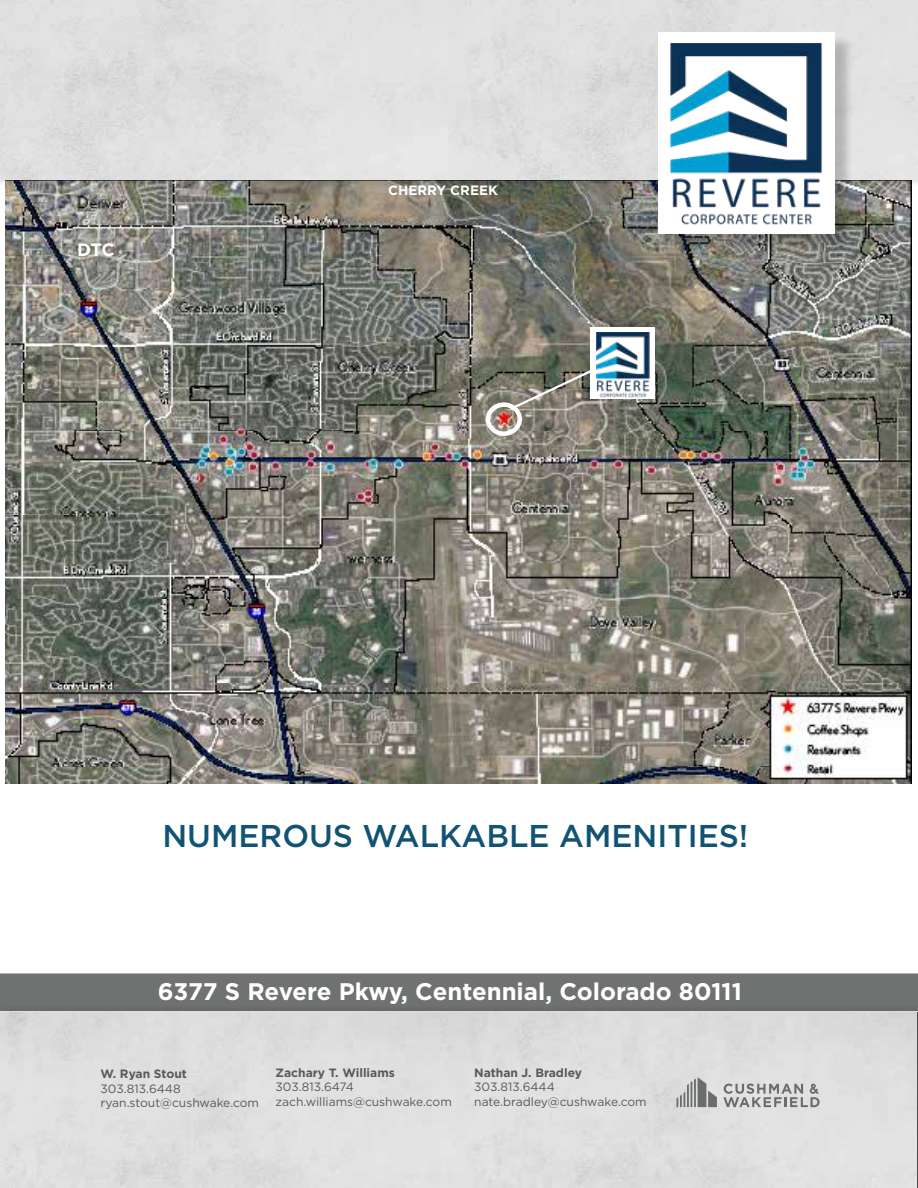
<style>
.page{position:relative;width:918px;height:1188px;background:#fff}
.page>*{position:absolute;margin:0;border:0;box-sizing:border-box;transform-origin:0 0}
.t1{font:500 31.5px "Gotham";color:#125374}
.t2{font:700 24px "Gotham";color:#fff}
.t3{font:700 18px "Gotham";color:#fff}
.t4{font:700 13.5px "Gotham";color:#fff}
.t5{font:12px/14.4px "Gotham";color:#58595b}
.t6{font:700 12px "Gotham";color:#58595b}
</style>
<div class="page">
<img style="left:6px;top:187px;width:906px;height:597px">
<div style="left:0;top:0;width:918px;height:187px;background:#000;opacity:.27"></div>
<div style="left:0;top:0;width:918px;height:179px;background:#e0e0e0"></div>
<div style="left:0;top:973px;width:918px;height:38px;background:#6f7271"></div>
<div style="left:661px;top:35px;width:193px;height:218px;background:#000;opacity:.21"></div>
<div style="left:658px;top:32px;width:177px;height:202px;background:#fff"></div>
<img style="left:671px;top:44px;width:247px;height:201px">
<div style="left:590px;top:327px;width:65px;height:72px;background:#fff"></div>
<img style="left:596px;top:333px;width:95px;height:70px">
<svg style="left:508px;top:367px;width:87px;height:45px;background:#858378"></svg>
<div style="left:486px;top:402px;width:36px;height:34px;border:4px solid #fff;border-radius:50%"></div>
<div style="left:0;top:1004px;width:918px;height:184px;background:#000;opacity:.27"></div>
<div style="left:0;top:1012px;width:917px;height:176px;background:#dfdfdf"></div>
<svg style="left:677px;top:1077px;width:40px;height:30px"></svg>
<svg style="left:723px;top:1084px;width:97px;height:23px;background:#b5b5b6"></svg>
<h3 class="t3" style="left:77px;top:237px;width:39px">DTC</h3>
<p class="t4" style="left:388px;top:181px;width:111px">CHERRY CREEK</p>
<h1 class="t1" style="left:162px;top:815px;width:588px">NUMEROUS WALKABLE AMENITIES!</h1>
<h2 class="t2" style="left:158px;top:976px;width:585px">6377 S Revere Pkwy, Centennial, Colorado 80111</h2>
<p class="t6" style="left:101px;top:1066px;width:88px">W. Ryan Stout</p>
<p class="t5" style="left:101px;top:1081px;width:160px">303.813.6448 ryan.stout@cushwake.com</p>
<p class="t6" style="left:276px;top:1065px;width:121px">Zachary T. Williams</p>
<p class="t5" style="left:276px;top:1080px;width:178px">303.813.6474 zach.williams@cushwake.com</p>
<p class="t6" style="left:474px;top:1065px;width:109px">Nathan J. Bradley</p>
<p class="t5" style="left:474px;top:1080px;width:174px">303.813.6444 nate.bradley@cushwake.com</p>
</div>
